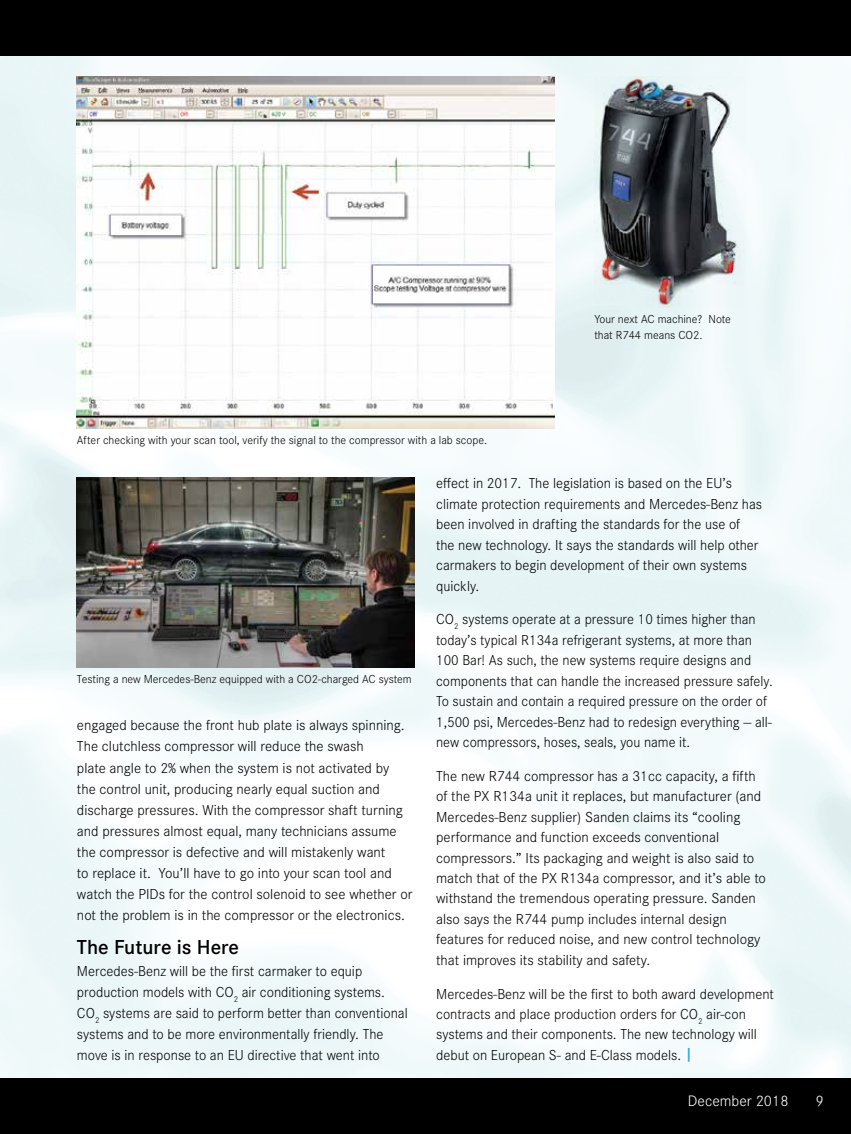
<style>
.page{position:relative;width:851px;height:1134px;background:#fff}
.page>*{position:absolute;margin:0;border:0;box-sizing:border-box;transform-origin:0 0}
.Chapter_Title{font:600 21px "Corporate S";color:#000}
.t1{font:300 15.75px "Corporate S";color:#fff}
.Copy{font:300 15px/20.4px "Corporate S";color:#000}
.t2{font:300 12px/16.2px "Corporate S";color:#000}
.s1{font-weight:600;font-size:16.5px;color:#27aae1}
</style>
<div class="page">
<img style="left:0;top:55px;width:850px;height:1024px">
<div style="left:0;top:0;width:850px;height:55px;background:#000"></div>
<div style="left:0;top:1079px;width:850px;height:55px;background:#000"></div>
<img style="left:77px;top:77px;width:477px;height:352px">
<img style="left:77px;top:477px;width:338px;height:190px">
<img style="left:594px;top:77px;width:151px;height:231px">
<p class="t2" style="left:77px;top:432px;width:412px">After checking with your scan tool, verify the signal to the compressor with a lab scope.</p>
<p class="t2" style="left:594px;top:310px;width:138px">Your next AC machine? Note that R744 means CO2.</p>
<p class="t2" style="left:77px;top:670px;width:336px">Testing a new Mercedes-Benz equipped with a CO2-charged AC system</p>
<p class="Copy" style="left:77px;top:714px;width:337px;line-height:21px">engaged because the front hub plate is always spinning.<br>The clutchless compressor will reduce the swash<br>plate angle to 2% when the system is not activated by<br>the control unit, producing nearly equal suction and discharge pressures. With the compressor shaft turning and pressures almost equal, many technicians assume the compressor is defective and will mistakenly want<br>to replace it. You’ll have to go into your scan tool and watch the PIDs for the control solenoid to see whether or not the problem is in the compressor or the electronics.</p>
<p class="Chapter_Title" style="left:77px;top:933px;width:164px">The Future is Here</p>
<p class="Copy" style="left:77px;top:960px;width:332px;line-height:21px">Mercedes-Benz will be the first carmaker to equip production models with CO<sub>2</sub> air conditioning systems.<br>CO<sub>2</sub> systems are said to perform better than conventional systems and to be more environmentally friendly. The move is in response to an EU directive that went into</p>
<p class="Copy" style="left:436px;top:473px;width:327px">effect in 2017. The legislation is based on the EU’s climate protection requirements and Mercedes-Benz has been involved in drafting the standards for the use of the new technology. It says the standards will help other carmakers to begin development of their own systems quickly.</p>
<p class="Copy" style="left:436px;top:609px;width:338px">CO<sub>2</sub> systems operate at a pressure 10 times higher than today’s typical R134a refrigerant systems, at more than 100 Bar! As such, the new systems require designs and components that can handle the increased pressure safely.<br>To sustain and contain a required pressure on the order of 1,500 psi, Mercedes-Benz had to redesign everything — all&shy;new compressors, hoses, seals, you name it.</p>
<p class="Copy" style="left:436px;top:765px;width:331px">The new R744 compressor has a 31cc capacity, a fifth of the PX R134a unit it replaces, but manufacturer (and Mercedes-Benz supplier) Sanden claims its “cooling performance and function exceeds conventional compressors.” Its packaging and weight is also said to match that of the PX R134a compressor, and it’s able to withstand the tremendous operating pressure. Sanden also says the R744 pump includes internal design features for reduced noise, and new control technology that improves its stability and safety.</p>
<p class="Copy" style="left:436px;top:983px;width:339px">Mercedes-Benz will be the first to both award development contracts and place production orders for CO<sub>2</sub> air-con systems and their components. The new technology will debut on European S- and E-Class models. <span class="s1">|</span></p>
<p class="t1" style="left:687px;top:1090px;width:102px">December 2018</p>
<p class="t1" style="left:815px;top:1090px;width:10px">9</p>
</div>
